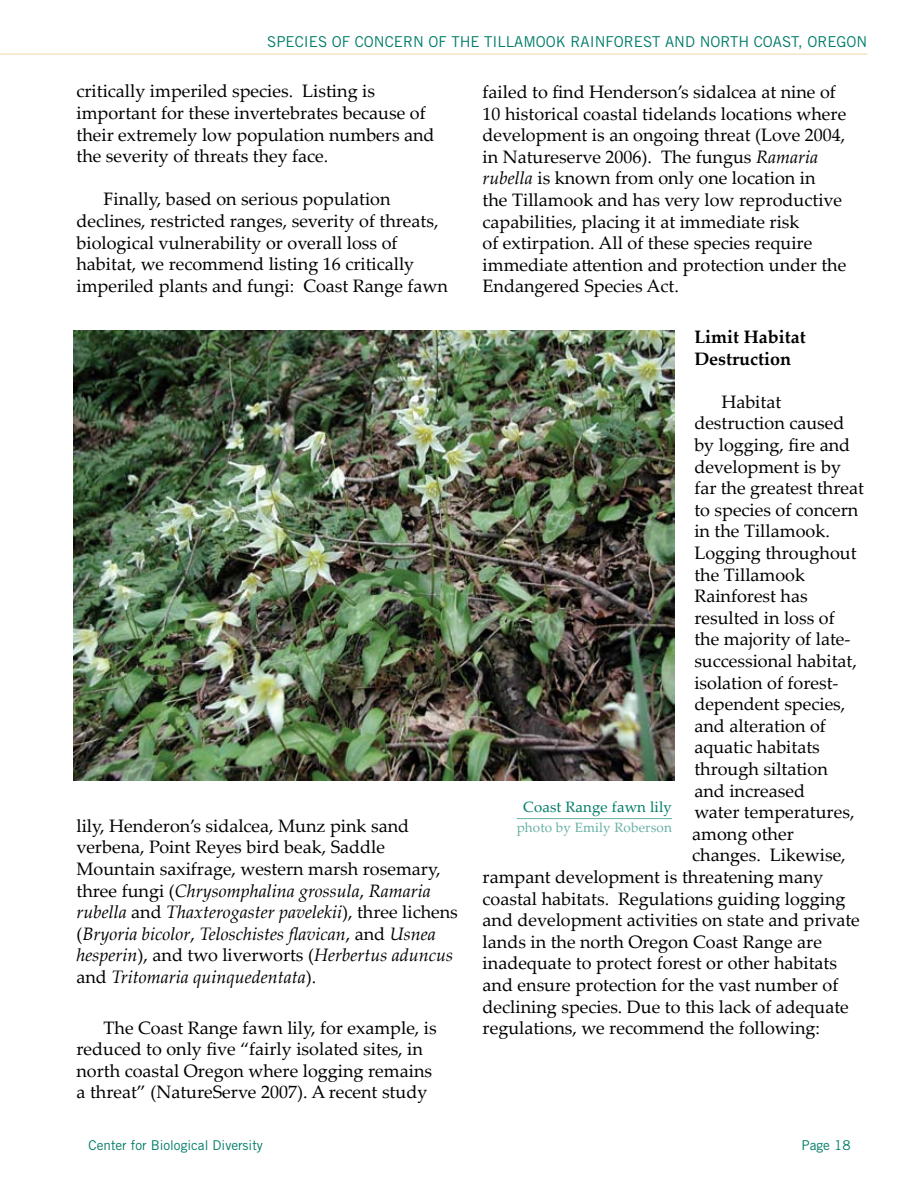
<style>
.page{position:relative;width:918px;height:1188px;background:#fff}
.page>*{position:absolute;margin:0;border:0;box-sizing:border-box;transform-origin:0 0}
.t1{font:18px/21.6px "Palatino Linotype";color:#000}
.t2{font:700 18px/21.6px "Palatino Linotype";color:#000}
.t3{font:15px "Trade Gothic LT Std";color:#007d68}
.t4{font:15px "Palatino Linotype";letter-spacing:.01em;color:#007d68}
.t5{font:13.5px "Trade Gothic LT Std";color:#007d68}
.t6{font:13.5px "Palatino Linotype";letter-spacing:.01em;color:#66b1a4}
.s1{font-style:italic}
</style>
<div class="page">
<hr style="left:0;top:54px;width:867px;height:1px;background:#f2dcb1">
<img style="left:74px;top:331px;width:600px;height:450px">
<hr style="left:517px;top:818px;width:155px;height:1px;background:#66b1a4">
<p class="t3" style="left:267px;top:32px;width:602px">SPECIES OF CONCERN OF THE TILLAMOOK RAINFOREST AND NORTH COAST, OREGON</p>
<p class="t1" style="left:76px;top:80px;width:360px">critically imperiled species. Listing is important for these invertebrates because of their extremely low population numbers and the severity of threats they face.</p>
<p class="t1" style="left:76px;top:188px;width:373px;text-indent:27px">Finally, based on serious population declines, restricted ranges, severity of threats, biological vulnerability or overall loss of habitat, we recommend listing 16 critically imperiled plants and fungi: Coast Range fawn</p>
<p class="t1" style="left:76px;top:814px;width:383px">lily, Henderon’s sidalcea, Munz pink sand verbena, Point Reyes bird beak, Saddle Mountain saxifrage, western marsh rosemary, three fungi (<span class="s1">Chrysomphalina grossula</span>, <span class="s1">Ramaria rubella</span> and <span class="s1">Thaxterogaster pavelekii</span>), three lichens (<span class="s1">Bryoria bicolor</span>, <span class="s1">Teloschistes flavican</span>, and <span class="s1">Usnea hesperin</span>), and two liverworts (<span class="s1">Herbertus aduncus </span>and <span class="s1">Tritomaria quinquedentata</span>).</p>
<p class="t1" style="left:76px;top:1016px;width:362px;text-indent:27px">The Coast Range fawn lily, for example, is reduced to only five “fairly isolated sites, in north coastal Oregon where logging remains a threat” (NatureServe 2007). A recent study</p>
<p class="t1" style="left:483px;top:80px;width:365px">failed to find Henderson’s sidalcea at nine of 10 historical coastal tidelands locations where development is an ongoing threat (Love 2004, in Natureserve 2006). The fungus <span class="s1">Ramaria rubella</span> is known from only one location in<br>the Tillamook and has very low reproductive capabilities, placing it at immediate risk<br>of extirpation. All of these species require immediate attention and protection under the Endangered Species Act.</p>
<p class="t2" style="left:694px;top:325px;width:113px">Limit Habitat<br>Destruction</p>
<p class="t1" style="left:721px;top:390px;width:61px">Habitat</p>
<p class="t1" style="left:694px;top:412px;width:152px">destruction caused</p>
<p class="t1" style="left:694px;top:433px;width:157px">by logging, fire and</p>
<p class="t1" style="left:694px;top:455px;width:148px">development is by</p>
<p class="t1" style="left:694px;top:477px;width:171px">far the greatest threat</p>
<p class="t1" style="left:694px;top:498px;width:166px">to species of concern</p>
<p class="t1" style="left:694px;top:520px;width:137px">in the Tillamook.</p>
<p class="t1" style="left:694px;top:541px;width:164px">Logging throughout</p>
<p class="t1" style="left:694px;top:563px;width:112px">the Tillamook</p>
<p class="t1" style="left:694px;top:585px;width:115px">Rainforest has</p>
<p class="t1" style="left:694px;top:606px;width:142px">resulted in loss of</p>
<p class="t1" style="left:694px;top:628px;width:158px">the majority of late-</p>
<p class="t1" style="left:694px;top:649px;width:164px">successional habitat,</p>
<p class="t1" style="left:694px;top:671px;width:146px">isolation of forest-</p>
<p class="t1" style="left:694px;top:693px;width:153px">dependent species,</p>
<p class="t1" style="left:694px;top:714px;width:133px">and alteration of</p>
<p class="t1" style="left:694px;top:736px;width:127px">aquatic habitats</p>
<p class="t1" style="left:694px;top:757px;width:135px">through siltation</p>
<p class="t1" style="left:694px;top:779px;width:112px">and increased</p>
<p class="t1" style="left:694px;top:801px;width:162px">water temperatures,</p>
<p class="t1" style="left:692px;top:822px;width:103px">among other</p>
<p class="t1" style="left:692px;top:844px;width:155px">changes. Likewise,</p>
<p class="t1" style="left:483px;top:865px;width:343px">rampant development is threatening many</p>
<p class="t1" style="left:483px;top:887px;width:365px">coastal habitats. Regulations guiding logging</p>
<p class="t1" style="left:483px;top:909px;width:379px">and development activities on state and private</p>
<p class="t1" style="left:483px;top:930px;width:341px">lands in the north Oregon Coast Range are</p>
<p class="t1" style="left:483px;top:952px;width:356px">inadequate to protect forest or other habitats</p>
<p class="t1" style="left:483px;top:973px;width:357px">and ensure protection for the vast number of</p>
<p class="t1" style="left:483px;top:995px;width:368px">declining species. Due to this lack of adequate</p>
<p class="t1" style="left:483px;top:1017px;width:339px">regulations, we recommend the following:</p>
<p class="t4" style="left:523px;top:797px;width:150px">Coast Range fawn lily</p>
<p class="t6" style="left:517px;top:818px;width:157px">photo by Emily Roberson</p>
<p class="t5" style="left:88px;top:1138px;width:176px">Center for Biological Diversity</p>
<p class="t5" style="left:802px;top:1138px;width:41px">Page 18</p>
</div>
